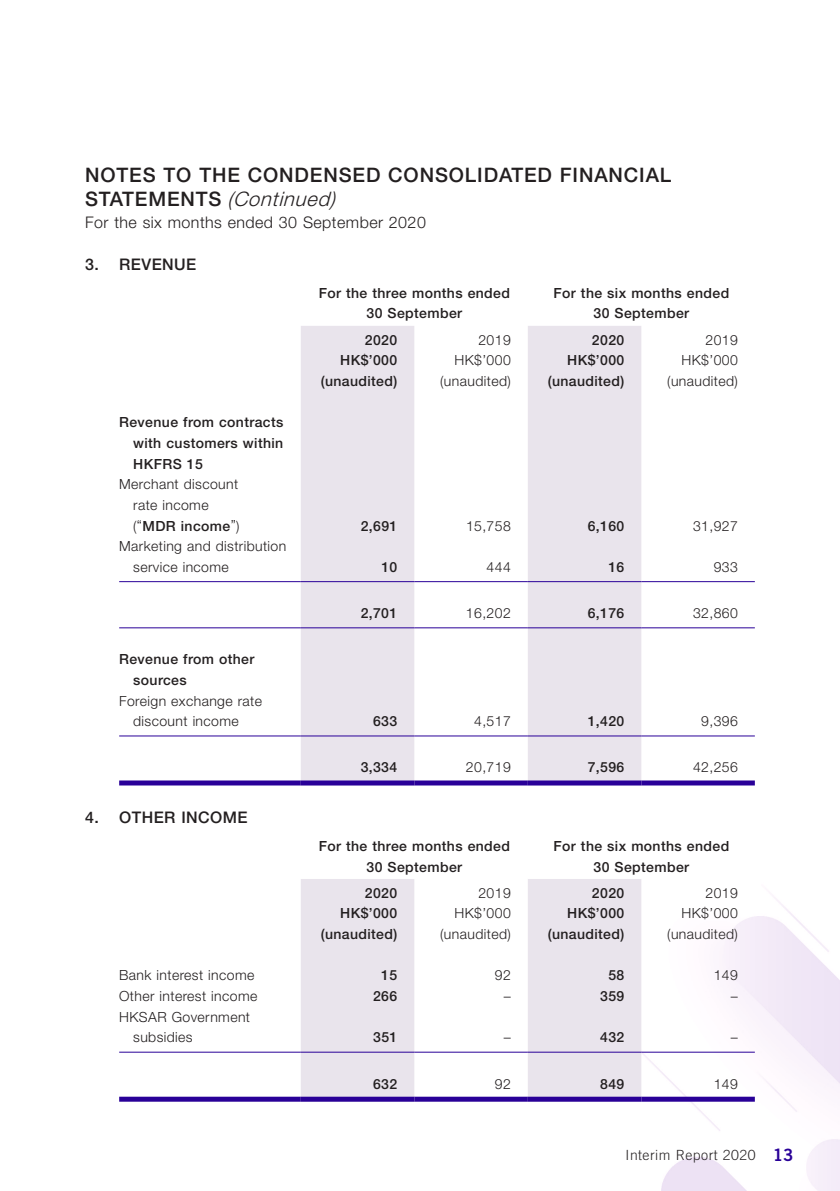
<style>
.page{position:relative;width:840px;height:1191px;background:#fff}
.page>*{position:absolute;margin:0;border:0;box-sizing:border-box;transform-origin:0 0}
.t1{font:500 20px/23.4px "Helvetica Neue LT Std";letter-spacing:.045em;color:#231f20}
.t2{font:300 16px "Helvetica Neue LT Std";letter-spacing:.03em;color:#231f20}
.t3{font:500 16px "Helvetica Neue LT Std";letter-spacing:.03em;color:#231f20}
.t4{font:500 14px/20.6px "Helvetica Neue LT Std";letter-spacing:.03em;color:#231f20;text-align:center}
.t5{font:300 14px/20.6px "Helvetica Neue LT Std";letter-spacing:.03em;color:#231f20}
.t6{font:300 14px "Trade Gothic LT Std";letter-spacing:.035em;color:#231f20}
.s1{font-weight:300;font-style:italic}
.s2{font-weight:500}
.s3{font-family:"Trade Gothic LT Std Bd 2";font-weight:400;font-size:17px;color:#290098}
</style>
<div class="page">
<img style="left:119px;top:581px;width:720px;height:610px">
<svg style="left:300px;top:326px;width:341px;height:454px;fill:#e9e4ec"></svg>
<hr style="left:119px;top:581px;width:181px;height:1px;background:#290098">
<hr style="left:300px;top:581px;width:114px;height:1px;background:#290098">
<hr style="left:414px;top:581px;width:113px;height:1px;background:#290098">
<hr style="left:527px;top:581px;width:114px;height:1px;background:#290098">
<hr style="left:641px;top:581px;width:113px;height:1px;background:#290098">
<hr style="left:119px;top:627px;width:181px;height:1px;background:#290098">
<hr style="left:300px;top:627px;width:114px;height:1px;background:#290098">
<hr style="left:414px;top:627px;width:113px;height:1px;background:#290098">
<hr style="left:527px;top:627px;width:114px;height:1px;background:#290098">
<hr style="left:641px;top:627px;width:113px;height:1px;background:#290098">
<hr style="left:119px;top:735px;width:181px;height:1px;background:#290098">
<hr style="left:300px;top:735px;width:114px;height:1px;background:#290098">
<hr style="left:414px;top:735px;width:113px;height:1px;background:#290098">
<hr style="left:527px;top:735px;width:114px;height:1px;background:#290098">
<hr style="left:641px;top:735px;width:113px;height:1px;background:#290098">
<div style="left:119px;top:780px;width:181px;height:5px;background:#290098"></div>
<div style="left:300px;top:780px;width:114px;height:5px;background:#290098"></div>
<div style="left:414px;top:780px;width:113px;height:5px;background:#290098"></div>
<div style="left:527px;top:780px;width:114px;height:5px;background:#290098"></div>
<div style="left:641px;top:780px;width:113px;height:5px;background:#290098"></div>
<svg style="left:300px;top:879px;width:341px;height:217px;fill:#e9e4ec"></svg>
<hr style="left:119px;top:1051px;width:181px;height:1px;background:#290098">
<hr style="left:300px;top:1051px;width:114px;height:1px;background:#290098">
<hr style="left:414px;top:1051px;width:113px;height:1px;background:#290098">
<hr style="left:527px;top:1051px;width:114px;height:1px;background:#290098">
<hr style="left:641px;top:1051px;width:113px;height:1px;background:#290098">
<div style="left:119px;top:1096px;width:181px;height:5px;background:#290098"></div>
<div style="left:300px;top:1096px;width:114px;height:5px;background:#290098"></div>
<div style="left:414px;top:1096px;width:113px;height:5px;background:#290098"></div>
<div style="left:527px;top:1096px;width:114px;height:5px;background:#290098"></div>
<div style="left:641px;top:1096px;width:113px;height:5px;background:#290098"></div>
<h1 class="t1" style="left:85px;top:163px;width:587px">NOTES TO THE CONDENSED CONSOLIDATED FINANCIAL<br>S TAT E M E N T S <span class="s1">(Continued)</span></h1>
<p class="t2" style="left:85px;top:213px;width:342px">For the six months ended 30 September 2020</p>
<p class="t3" style="left:85px;top:254px;width:113px">3. REVENUE</p>
<p class="t4" style="left:318px;top:282px;width:193px">For the three months ended<br>30 September</p>
<p class="t4" style="left:553px;top:282px;width:177px">For the six months ended<br>30 September</p>
<p class="t4" style="left:365px;top:329px;width:34px">2020</p>
<p class="t5" style="left:478px;top:329px;width:34px">2019</p>
<p class="t4" style="left:591px;top:329px;width:34px">2020</p>
<p class="t5" style="left:705px;top:329px;width:34px">2019</p>
<p class="t4" style="left:340px;top:350px;width:59px">HK$’000</p>
<p class="t5" style="left:454px;top:350px;width:58px">HK$’000</p>
<p class="t4" style="left:567px;top:350px;width:59px">HK$’000</p>
<p class="t5" style="left:681px;top:350px;width:58px">HK$’000</p>
<p class="t4" style="left:320px;top:370px;width:78px">(unaudited)</p>
<p class="t5" style="left:440px;top:370px;width:72px">(unaudited)</p>
<p class="t4" style="left:547px;top:370px;width:78px">(unaudited)</p>
<p class="t5" style="left:666px;top:370px;width:72px">(unaudited)</p>
<p class="t4" style="left:133px;top:412px;width:152px;text-align:justify;text-indent:-14px">Revenue from contracts with customers within HKFRS 15</p>
<p class="t5" style="left:133px;top:473px;width:108px;text-indent:-14px">Merchant discount rate income (“<span class="s2">MDR income</span>”)</p>
<p class="t4" style="left:360px;top:515px;width:38px">2,691</p>
<p class="t5" style="left:465px;top:515px;width:46px">15,758</p>
<p class="t4" style="left:587px;top:515px;width:38px">6,160</p>
<p class="t5" style="left:692px;top:515px;width:46px">31,927</p>
<p class="t5" style="left:133px;top:535px;width:154px;text-indent:-14px">Marketing and distribution service income</p>
<p class="t4" style="left:133px;top:649px;width:123px;text-align:left;text-indent:-14px">Revenue from other sources</p>
<p class="t5" style="left:133px;top:690px;width:130px;text-indent:-14px">Foreign exchange rate discount income</p>
<p class="t3" style="left:85px;top:807px;width:164px">4. OTHER INCOME</p>
<p class="t4" style="left:381px;top:556px;width:17px">10</p>
<p class="t5" style="left:486px;top:556px;width:26px">444</p>
<p class="t4" style="left:608px;top:556px;width:17px">16</p>
<p class="t5" style="left:713px;top:556px;width:26px">933</p>
<p class="t4" style="left:360px;top:602px;width:38px">2,701</p>
<p class="t5" style="left:465px;top:602px;width:46px">16,202</p>
<p class="t4" style="left:587px;top:602px;width:38px">6,176</p>
<p class="t5" style="left:692px;top:602px;width:46px">32,860</p>
<p class="t4" style="left:373px;top:710px;width:26px">633</p>
<p class="t5" style="left:474px;top:710px;width:38px">4,517</p>
<p class="t4" style="left:587px;top:710px;width:38px">1,420</p>
<p class="t5" style="left:700px;top:710px;width:38px">9,396</p>
<p class="t4" style="left:360px;top:757px;width:38px">3,334</p>
<p class="t5" style="left:465px;top:756px;width:46px">20,719</p>
<p class="t4" style="left:587px;top:757px;width:38px">7,596</p>
<p class="t5" style="left:692px;top:756px;width:46px">42,256</p>
<p class="t4" style="left:318px;top:835px;width:193px">For the three months ended<br>30 September</p>
<p class="t4" style="left:553px;top:835px;width:177px">For the six months ended<br>30 September</p>
<p class="t4" style="left:365px;top:882px;width:34px">2020</p>
<p class="t5" style="left:478px;top:882px;width:34px">2019</p>
<p class="t4" style="left:591px;top:882px;width:34px">2020</p>
<p class="t5" style="left:705px;top:882px;width:34px">2019</p>
<p class="t4" style="left:340px;top:903px;width:59px">HK$’000</p>
<p class="t5" style="left:454px;top:903px;width:58px">HK$’000</p>
<p class="t4" style="left:567px;top:903px;width:59px">HK$’000</p>
<p class="t5" style="left:681px;top:903px;width:58px">HK$’000</p>
<p class="t4" style="left:320px;top:923px;width:78px">(unaudited)</p>
<p class="t5" style="left:440px;top:923px;width:72px">(unaudited)</p>
<p class="t4" style="left:547px;top:923px;width:78px">(unaudited)</p>
<p class="t5" style="left:666px;top:923px;width:72px">(unaudited)</p>
<p class="t5" style="left:119px;top:964px;width:137px">Bank interest income</p>
<p class="t4" style="left:381px;top:965px;width:17px">15</p>
<p class="t5" style="left:494px;top:964px;width:17px">92</p>
<p class="t4" style="left:608px;top:965px;width:17px">58</p>
<p class="t5" style="left:713px;top:964px;width:26px">149</p>
<p class="t5" style="left:119px;top:985px;width:140px">Other interest income</p>
<p class="t4" style="left:373px;top:985px;width:26px">266</p>
<p class="t5" style="left:503px;top:985px;width:8px">–</p>
<p class="t4" style="left:599px;top:985px;width:26px">359</p>
<p class="t5" style="left:730px;top:985px;width:8px">–</p>
<p class="t5" style="left:133px;top:1006px;width:118px;text-indent:-14px">HKSAR Government subsidies</p>
<p class="t4" style="left:373px;top:1027px;width:26px">351</p>
<p class="t5" style="left:503px;top:1026px;width:8px">–</p>
<p class="t4" style="left:600px;top:1027px;width:26px">432</p>
<p class="t5" style="left:730px;top:1026px;width:8px">–</p>
<p class="t4" style="left:373px;top:1073px;width:26px">632</p>
<p class="t5" style="left:494px;top:1073px;width:17px">92</p>
<p class="t4" style="left:599px;top:1073px;width:26px">849</p>
<p class="t5" style="left:713px;top:1073px;width:26px">149</p>
<p class="t6" style="left:625px;top:1146px;width:169px">Interim Report 2020 <span class="s3">13</span></p>
</div>
